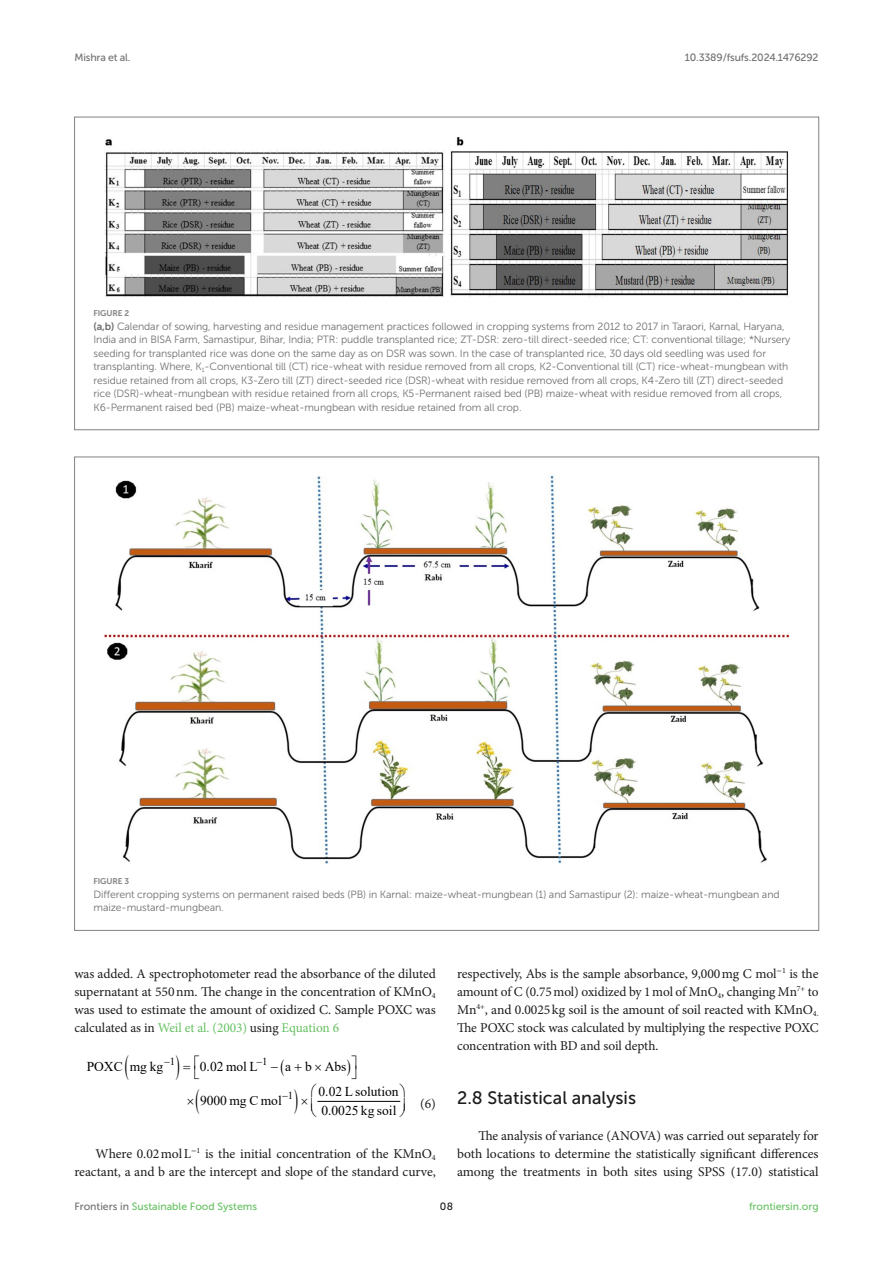
<style>
.page{position:relative;width:893px;height:1263px;background:#fff}
.page>*{position:absolute;margin:0;border:0;box-sizing:border-box;transform-origin:0 0}
.HEAD_2{font:18px "Museo Sans 500";color:#1b1c1b}
.TEXT_FLUSH{font:13.5px/18px "Minion Pro";letter-spacing:-.005em;color:#1b1c1b;text-align:justify}
.TEXT{font:13.5px/18px "Minion Pro";letter-spacing:-.01em;color:#1b1c1b;text-align:right}
.spi-math-img{font:13.5px/25px "Times New Roman";color:#000}
.EQ{font:13.5px "Minion Pro";color:#1b1c1b}
.spi-math-img-2{font:10.8px "Times New Roman";color:#000}
.FIG_LEG{font:10.5px/13.5px "Museo Sans 300";letter-spacing:-.01em;color:#706f70}
.t1{font:10.5px "Museo Sans 500";color:#65c161}
.t2{font:10.5px "Museo Sans 500";letter-spacing:-.015em;color:#706f70}
.t3{font:10.5px "Museo Sans 500";color:#1b1c1b}
.FIG_HD{font:8.25px "Museo Sans 700";letter-spacing:-.01em;color:#7e7f7f}
.s1{font-family:"Museo Sans 700"}
.s2{color:#65c161}
.s3{color:#706f70}
</style>
<div class="page">
<hr style="left:318px;top:1101px;width:82px;height:1px;background:#000">
<img style="left:104px;top:137px;width:684px;height:160px">
<img style="left:104px;top:476px;width:686px;height:388px">
<p class="t2" style="left:74px;top:51px;width:58px">Mishra et al.</p>
<p class="t2" style="left:685px;top:51px;width:135px">10.3389/fsufs.2024.1476292</p>
<p class="FIG_HD" style="left:94px;top:309px;width:37px">FIGURE 2</p>
<p class="FIG_LEG" style="left:94px;top:319px;width:698px"><span class="s1">(a,b)</span> Calendar of sowing, harvesting and residue management practices followed in cropping systems from 2012 to 2017 in Taraori, Karnal, Haryana, India and in BISA Farm, Samastipur, Bihar, India; PTR: puddle transplanted rice; ZT-DSR: zero-till direct-seeded rice; CT: conventional tillage; *Nursery seeding for transplanted rice was done on the same day as on DSR was sown. In the case of transplanted rice, 30 days old seedling was used for transplanting. Where, K<sub>1</sub>-Conventional till (CT) rice-wheat with residue removed from all crops, K2-Conventional till (CT) rice-wheat-mungbean with residue retained from all crops, K3-Zero till (ZT) direct-seeded rice (DSR)-wheat with residue removed from all crops, K4-Zero till (ZT) direct-seeded rice (DSR)-wheat-mungbean with residue retained from all crops, K5-Permanent raised bed (PB) maize-wheat with residue removed from all crops, K6-Permanent raised bed (PB) maize-wheat-mungbean with residue retained from all crop.</p>
<p class="FIG_HD" style="left:94px;top:877px;width:37px">FIGURE 3</p>
<p class="FIG_LEG" style="left:94px;top:888px;width:688px">Different cropping systems on permanent raised beds (PB) in Karnal: maize-wheat-mungbean (1) and Samastipur (2): maize-wheat-mungbean and maize-mustard-mungbean.</p>
<p class="TEXT_FLUSH" style="left:74px;top:965px;width:363px">was added. A spectrophotometer read the absorbance of the diluted supernatant at 550nm. The change in the concentration of KMnO<sub>4 </sub>was used to estimate the amount of oxidized C. Sample POXC was calculated as in <span class="s2">Weil et al. (2003)</span> using <span class="s2">Equation 6</span></p>
<p class="spi-math-img-2" style="left:164px;top:1054px;width:13px">−1</p>
<p class="spi-math-img-2" style="left:256px;top:1054px;width:13px">−1</p>
<p class="spi-math-img-2" style="left:282px;top:1088px;width:13px">−1</p>
<p class="spi-math-img" style="left:87px;top:1053px;width:78px">POXC mg kg</p>
<p class="spi-math-img" style="left:200px;top:1053px;width:59px">0.02 mol L</p>
<p class="spi-math-img" style="left:319px;top:1053px;width:82px;text-indent:-33px">a b Abs<br>0.02 L solution</p>
<p class="spi-math-img" style="left:200px;top:1087px;width:83px">9000 mg C mol</p>
<p class="spi-math-img" style="left:321px;top:1098px;width:77px">0.0025 kg soil</p>
<p class="EQ" style="left:420px;top:1094px;width:17px">(6)</p>
<p class="TEXT" style="left:74px;top:1145px;width:363px">Where 0.02molL<sup>−</sup><sup>1</sup> is the initial concentration of the KMnO<sub>4 </sub>reactant, a and b are the intercept and slope of the standard curve,</p>
<p class="TEXT" style="left:457px;top:965px;width:363px;text-align:justify">respectively, Abs is the sample absorbance, 9,000mg C mol<sup>−</sup><sup>1</sup> is the amount of C (0.75mol) oxidized by 1mol of MnO<sub>4</sub>, changing Mn<sup>7+</sup> to Mn<sup>4+</sup>, and 0.0025kg soil is the amount of soil reacted with KMnO<sub>4.<br></sub>The POXC stock was calculated by multiplying the respective POXC concentration with BD and soil depth.</p>
<p class="HEAD_2" style="left:457px;top:1088px;width:181px">2.8 Statistical analysis</p>
<p class="TEXT_FLUSH" style="left:457px;top:1127px;width:363px;text-indent:21px">The analysis of variance (ANOVA) was carried out separately for both locations to determine the statistically significant differences among the treatments in both sites using SPSS (17.0) statistical</p>
<p class="t1" style="left:74px;top:1200px;width:184px"><span class="s3">Frontiers in</span> Sustainable Food Systems</p>
<p class="t3" style="left:440px;top:1200px;width:15px">08</p>
<p class="t1" style="left:749px;top:1200px;width:71px">frontiersin.org</p>
</div>
